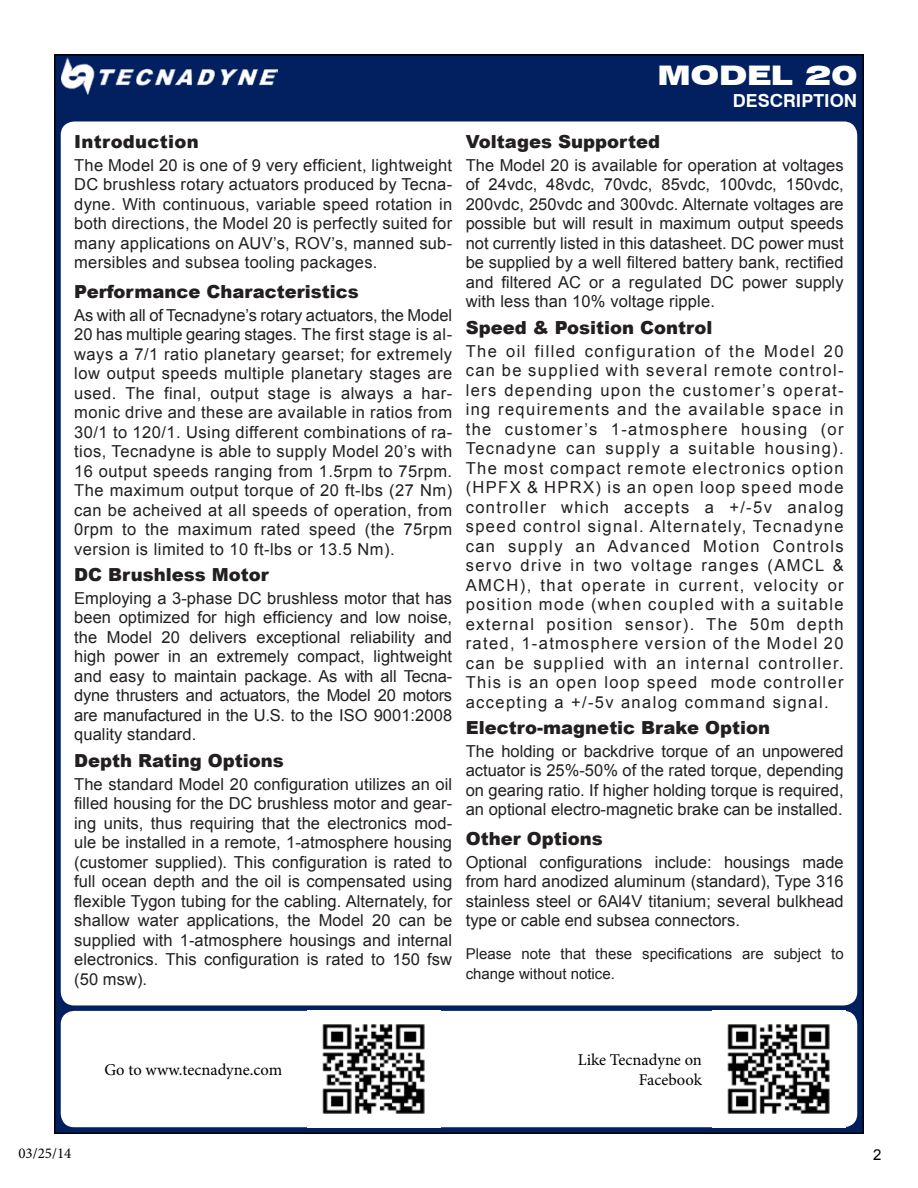
<style>
.page{position:relative;width:918px;height:1188px;background:#fff}
.page>*{position:absolute;margin:0;border:0;box-sizing:border-box;transform-origin:0 0}
.t1{font:900 expanded 27px "Swiss 721 BT";color:#fff}
.t2{font:900 18px "Arial";color:#231f20}
.t3{font:700 18px "Swiss 721 BT";color:#fff}
.t4{font:16.5px/19.5px "Arial";letter-spacing:.005em;color:#231f20;text-align:justify}
.t5{font:16.5px/19.8px "Minion Pro";color:#000;text-align:right}
.t6{font:15px/19.5px "Arial";color:#231f20}
.t7{font:15px "Minion Pro";color:#000}
.t8{font:15px "Arial";color:#000}
</style>
<div class="page">
<div style="left:55px;top:55px;width:808px;height:1078px;background:#02205f"></div>
<img style="left:62px;top:57px;width:216px;height:37px">
<div style="left:61px;top:122px;width:796px;height:883px;background:#fff;border-radius:14px"></div>
<div style="left:61px;top:1011px;width:796px;height:116px;background:#fff;border-radius:14px"></div>
<img style="left:322px;top:1024px;width:103px;height:90px">
<img style="left:727px;top:1024px;width:103px;height:90px">
<p class="t2" style="left:74px;top:128px;width:126px">Introduction</p>
<p class="t4" style="left:74px;top:155px;width:379px">The Model 20 is one of 9 very efficient, lightweight DC brushless rotary actuators produced by Tecna&shy;dyne. With continuous, variable speed rotation in both directions, the Model 20 is perfectly suited for many applications on AUV’s, ROV’s, manned sub&shy;mersibles and subsea tooling packages.</p>
<p class="t2" style="left:74px;top:278px;width:286px">Performance Characteristics</p>
<p class="t4" style="left:74px;top:305px;width:380px">As with all of Tecnadyne’s rotary actuators, the Model 20 has multiple gearing stages. The first stage is al&shy;ways a 7/1 ratio planetary gearset; for extremely low output speeds multiple planetary stages are used. The final, output stage is always a har&shy;monic drive and these are available in ratios from 30/1 to 120/1. Using different combinations of ra&shy;tios, Tecnadyne is able to supply Model 20’s with 16 output speeds ranging from 1.5rpm to 75rpm.<br>The maximum output torque of 20 ft-lbs (27 Nm) can be acheived at all speeds of operation, from 0rpm to the maximum rated speed (the 75rpm version is limited to 10 ft-lbs or 13.5 Nm).</p>
<p class="t2" style="left:74px;top:562px;width:196px">DC Brushless Motor</p>
<p class="t4" style="left:74px;top:589px;width:379px">Employing a 3-phase DC brushless motor that has been optimized for high efficiency and low noise, the Model 20 delivers exceptional reliability and high power in an extremely compact, lightweight and easy to maintain package. As with all Tecna&shy;dyne thrusters and actuators, the Model 20 motors are manufactured in the U.S. to the ISO 9001:2008 quality standard.</p>
<p class="t2" style="left:74px;top:747px;width:211px">Depth Rating Options</p>
<p class="t4" style="left:74px;top:774px;width:379px">The standard Model 20 configuration utilizes an oil filled housing for the DC brushless motor and gear&shy;ing units, thus requiring that the electronics mod&shy;ule be installed in a remote, 1-atmosphere housing (customer supplied). This configuration is rated to full ocean depth and the oil is compensated using flexible Tygon tubing for the cabling. Alternately, for shallow water applications, the Model 20 can be supplied with 1-atmosphere housings and internal electronics. This configuration is rated to 150 fsw (50 msw).</p>
<h1 class="t1" style="left:657px;top:59px;width:201px">MODEL 20</h1>
<p class="t3" style="left:733px;top:90px;width:126px">DESCRIPTION</p>
<p class="t2" style="left:466px;top:129px;width:196px">Voltages Supported</p>
<p class="t4" style="left:466px;top:156px;width:379px">The Model 20 is available for operation at voltages of 24vdc, 48vdc, 70vdc, 85vdc, 100vdc, 150vdc, 200vdc, 250vdc and 300vdc. Alternate voltages are possible but will result in maximum output speeds not currently listed in this datasheet. DC power must be supplied by a well filtered battery bank, rectified and filtered AC or a regulated DC power supply with less than 10% voltage ripple.</p>
<p class="t2" style="left:466px;top:314px;width:248px">Speed &amp; Position Control</p>
<p class="t4" style="left:466px;top:341px;width:379px">The oil filled configuration of the Model 20 can be supplied with several remote control&shy;lers depending upon the customer’s operat&shy;ing requirements and the available space in the customer’s 1-atmosphere housing (or Tecnadyne can supply a suitable housing).<br>The most compact remote electronics option (HPFX &amp; HPRX) is an open loop speed mode controller which accepts a +/-5v analog speed control signal. Alternately, Tecnadyne can supply an Advanced Motion Controls servo drive in two voltage ranges (AMCL &amp; AMCH), that operate in current, velocity or position mode (when coupled with a suitable external position sensor). The 50m depth rated, 1-atmosphere version of the Model 20 can be supplied with an internal controller.<br>This is an open loop speed mode controller accepting a +/-5v analog command signal.</p>
<p class="t2" style="left:466px;top:714px;width:306px">Electro-magnetic Brake Option</p>
<p class="t4" style="left:466px;top:741px;width:379px">The holding or backdrive torque of an unpowered actuator is 25%-50% of the rated torque, depending on gearing ratio. If higher holding torque is required, an optional electro-magnetic brake can be installed.</p>
<p class="t2" style="left:466px;top:825px;width:138px">Other Options</p>
<p class="t4" style="left:466px;top:852px;width:379px">Optional configurations include: housings made from hard anodized aluminum (standard), Type 316 stainless steel or 6Al4V titanium; several bulkhead type or cable end subsea connectors.</p>
<p class="t6" style="left:466px;top:944px;width:379px">Please note that these specifications are subject to change without notice.</p>
<p class="t5" style="left:104px;top:1060px;width:179px">Go to www.tecnadyne.com</p>
<p class="t5" style="left:578px;top:1050px;width:126px">Like Tecnadyne on<br>Facebook</p>
<p class="t7" style="left:18px;top:1143px;width:55px">03/25/14</p>
<p class="t8" style="left:873px;top:1145px;width:10px">2</p>
</div>
